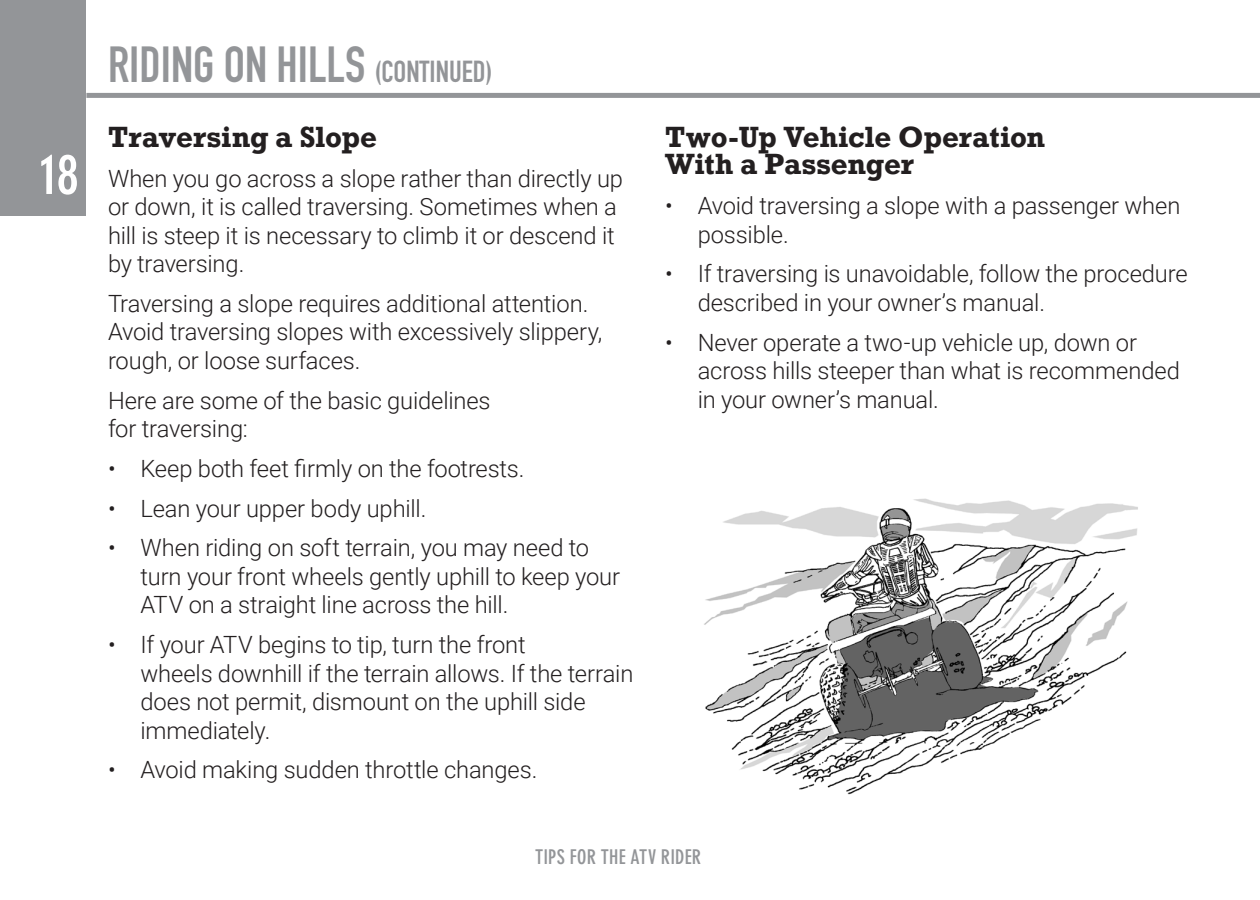
<style>
.page{position:relative;width:1260px;height:900px;background:#fff}
.page>*{position:absolute;margin:0;border:0;box-sizing:border-box;transform-origin:0 0}
.t1{font:700 condensed 55px "DIN Neuzeit Grotesk Std";color:#fff}
.Heading_Left{font:50px "DIN Engschrift Std";color:#939598}
.Subhead{font:700 27.5px/27.5px "Rockwell";color:#231f20}
.Tabs{font:300 23.75px/28.5px "Roboto";letter-spacing:-.005em;color:#231f20}
.Body_Copy{font:300 23.75px/28.5px "Roboto";letter-spacing:-.005em;color:#231f20}
.t2{font:700 condensed 20px "DIN Neuzeit Grotesk Std";letter-spacing:.01em;color:#939598}
.s1{font-size:30px}
</style>
<div class="page">
<div style="left:86px;top:93px;width:1174px;height:5px;background:#939598"></div>
<div style="left:0;top:0;width:86px;height:216px;background:#939598"></div>
<img style="left:704px;top:498px;width:434px;height:297px">
<h1 class="t1" style="left:40px;top:143px;width:40px">18</h1>
<p class="Heading_Left" style="left:108px;top:35px;width:386px">RIDING ON HILLS <span class="s1">(CONTINUED)</span></p>
<p class="Subhead" style="left:108px;top:123px;width:270px">Traversing a Slope</p>
<p class="Body_Copy" style="left:108px;top:163px;width:517px">When you go across a slope rather than directly up or down, it is called traversing. Sometimes when a hill is steep it is necessary to climb it or descend it by traversing.</p>
<p class="Body_Copy" style="left:108px;top:288px;width:496px">Traversing a slope requires additional attention.<br>Avoid traversing slopes with excessively slippery, rough, or loose surfaces.</p>
<p class="Body_Copy" style="left:108px;top:385px;width:384px">Here are some of the basic guidelines for traversing:</p>
<p class="Tabs" style="left:108px;top:453px;width:418px">• Keep both feet firmly on the footrests.</p>
<p class="Tabs" style="left:108px;top:493px;width:320px">• Lean your upper body uphill.</p>
<p class="Tabs" style="left:141px;top:533px;width:481px;text-indent:-32px">• When riding on soft terrain, you may need to turn your front wheels gently uphill to keep your<br>ATV on a straight line across the hill.</p>
<p class="Tabs" style="left:141px;top:629px;width:494px;text-indent:-32px">• If your ATV begins to tip, turn the front<br>wheels downhill if the terrain allows. If the terrain does not permit, dismount on the uphill side immediately.</p>
<p class="Tabs" style="left:108px;top:755px;width:431px">• Avoid making sudden throttle changes.</p>
<p class="Subhead" style="left:665px;top:123px;width:382px">Two-Up Vehicle Operation<br>With a Passenger</p>
<p class="Tabs" style="left:698px;top:190px;width:484px;text-indent:-32px">• Avoid traversing a slope with a passenger when possible.</p>
<p class="Tabs" style="left:698px;top:259px;width:491px;text-indent:-32px">• If traversing is unavoidable, follow the procedure described in your owner’s manual.</p>
<p class="Tabs" style="left:698px;top:327px;width:484px;text-indent:-32px">• Never operate a two-up vehicle up, down or across hills steeper than what is recommended in your owner’s manual.</p>
<p class="t2" style="left:535px;top:845px;width:168px">TIPS FOR THE ATV RIDER</p>
</div>
